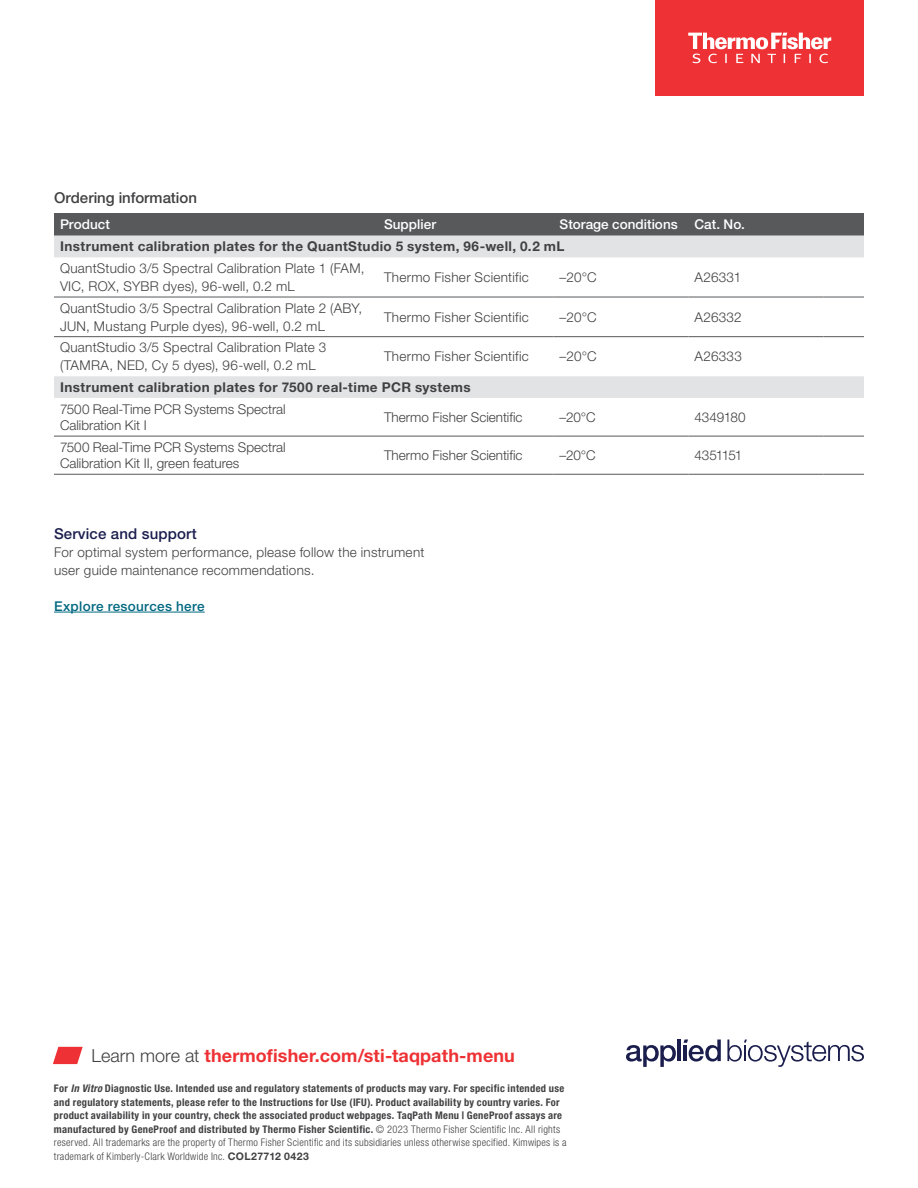
<style>
.page{position:relative;width:918px;height:1188px;background:#fff}
.page>*{position:absolute;margin:0;border:0;box-sizing:border-box;transform-origin:0 0}
.t1{font:700 18px "Helvetica Neue LTW1 G";letter-spacing:.01em;color:#ee3134}
.t2{font:500 15px "Helvetica Neue LTW1 G";color:#414042}
.t3{font:500 15px "Helvetica Neue LTW1 G";letter-spacing:.01em;color:#1b1e4d}
.t4{font:300 13.5px/18px "Helvetica Neue LTW1 G";letter-spacing:.015em;color:#414042}
.t5{font:700 13.5px "Helvetica Neue LTW1 G";letter-spacing:.03em;color:#414042}
.t6{font:500 13.5px "Helvetica Neue LTW1 G";letter-spacing:.005em;color:#fff}
.t7{font:500 13.5px "Helvetica Neue LTW1 G";letter-spacing:.025em;color:#006880}
.t8{font:300 13.5px "Helvetica Neue LTW1 G";letter-spacing:-.005em;color:#414042}
.t9{font:300 13.5px "Helvetica Neue LTW1 G";letter-spacing:-.07em;color:#414042}
.t10{font:700 condensed 10.5px/13.5px "Helvetica Neue LTW1 G";letter-spacing:.03em;color:#414042}
.s1{font-weight:300;color:#414042}
.s2{font-style:italic}
.s3{font-weight:300}
.s4{font-stretch:normal}
</style>
<div class="page">
<svg style="left:53px;top:1047px;width:30px;height:17px"></svg>
<hr style="left:54px;top:612px;width:151px;height:1px;background:#006880">
<div style="left:54px;top:213px;width:810px;height:23px;background:#58595b"></div>
<svg style="left:54px;top:236px;width:810px;height:162px"></svg>
<svg style="left:54px;top:435px;width:810px;height:39px"></svg>
<hr style="left:54px;top:297px;width:324px;height:1px;background:#58595b">
<hr style="left:378px;top:297px;width:176px;height:1px;background:#58595b">
<hr style="left:554px;top:297px;width:134px;height:1px;background:#58595b">
<hr style="left:688px;top:297px;width:135px;height:1px;background:#58595b">
<hr style="left:823px;top:297px;width:41px;height:1px;background:#58595b">
<hr style="left:54px;top:336px;width:324px;height:1px;background:#58595b">
<hr style="left:378px;top:336px;width:176px;height:1px;background:#58595b">
<hr style="left:554px;top:336px;width:134px;height:1px;background:#58595b">
<hr style="left:688px;top:336px;width:135px;height:1px;background:#58595b">
<hr style="left:823px;top:336px;width:41px;height:1px;background:#58595b">
<hr style="left:54px;top:474px;width:324px;height:1px;background:#58595b">
<hr style="left:378px;top:474px;width:176px;height:1px;background:#58595b">
<hr style="left:554px;top:474px;width:134px;height:1px;background:#58595b">
<hr style="left:688px;top:474px;width:135px;height:1px;background:#58595b">
<hr style="left:823px;top:474px;width:41px;height:1px;background:#58595b">
<hr style="left:54px;top:436px;width:324px;height:1px;background:#58595b">
<hr style="left:378px;top:436px;width:176px;height:1px;background:#58595b">
<hr style="left:554px;top:436px;width:134px;height:1px;background:#58595b">
<hr style="left:688px;top:436px;width:135px;height:1px;background:#58595b">
<hr style="left:823px;top:436px;width:41px;height:1px;background:#58595b">
<div style="left:656px;top:0;width:208px;height:96px;background:#ee3134"></div>
<svg style="left:688px;top:33px;width:143px;height:30px"></svg>
<svg style="left:727px;top:1040px;width:137px;height:27px"></svg>
<svg style="left:626px;top:1045px;width:50px;height:22px"></svg>
<hr style="left:677px;top:1040px;width:4px;height:21px;background:#1b1e4d">
<svg style="left:684px;top:1040px;width:37px;height:22px"></svg>
<p class="t2" style="left:54px;top:188px;width:145px">Ordering information</p>
<p class="t6" style="left:60px;top:216px;width:52px">Product</p>
<p class="t6" style="left:384px;top:216px;width:54px">Supplier</p>
<p class="t6" style="left:560px;top:216px;width:187px">Storage conditions Cat. No.</p>
<p class="t5" style="left:60px;top:238px;width:506px">Instrument calibration plates for the QuantStudio 5 system, 96-well, 0.2 mL</p>
<p class="t4" style="left:60px;top:259px;width:306px">QuantStudio 3/5 Spectral Calibration Plate 1 (FAM,<br>VIC, ROX, SYBR dyes), 96-well, 0.2 mL</p>
<p class="t4" style="left:384px;top:268px;width:146px">Thermo Fisher Scientific</p>
<p class="t4" style="left:560px;top:268px;width:39px">–20°C</p>
<p class="t4" style="left:695px;top:268px;width:48px">A26331</p>
<p class="t4" style="left:60px;top:299px;width:304px">QuantStudio 3/5 Spectral Calibration Plate 2 (ABY,<br>JUN, Mustang Purple dyes), 96-well, 0.2 mL</p>
<p class="t4" style="left:384px;top:308px;width:146px">Thermo Fisher Scientific</p>
<p class="t4" style="left:560px;top:308px;width:39px">–20°C</p>
<p class="t4" style="left:695px;top:308px;width:49px">A26332</p>
<p class="t4" style="left:60px;top:338px;width:268px">QuantStudio 3/5 Spectral Calibration Plate 3 (TAMRA, NED, Cy 5 dyes), 96-well, 0.2 mL</p>
<p class="t4" style="left:384px;top:347px;width:146px">Thermo Fisher Scientific</p>
<p class="t4" style="left:560px;top:347px;width:39px">–20°C</p>
<p class="t4" style="left:695px;top:347px;width:49px">A26333</p>
<p class="t5" style="left:60px;top:379px;width:412px">Instrument calibration plates for 7500 real-time PCR systems</p>
<p class="t4" style="left:60px;top:400px;width:227px;line-height:16.5px">7500 Real-Time PCR Systems Spectral<br>Calibration Kit I</p>
<p class="t4" style="left:384px;top:408px;width:140px">Thermo Fisher Scientific</p>
<p class="t4" style="left:560px;top:408px;width:38px">–20°C</p>
<p class="t8" style="left:695px;top:409px;width:53px">4349180</p>
<p class="t4" style="left:60px;top:439px;width:227px;line-height:16.5px">7500 Real-Time PCR Systems Spectral<br>Calibration Kit II, green features</p>
<p class="t4" style="left:384px;top:446px;width:140px">Thermo Fisher Scientific</p>
<p class="t4" style="left:560px;top:446px;width:38px">–20°C</p>
<p class="t9" style="left:695px;top:447px;width:49px">4351151</p>
<p class="t3" style="left:54px;top:524px;width:144px">Service and support</p>
<p class="t4" style="left:54px;top:543px;width:372px">For optimal system performance, please follow the instrument user guide maintenance recommendations.</p>
<p class="t7" style="left:54px;top:598px;width:152px">Explore resources here</p>
<h1 class="t1" style="left:92px;top:1044px;width:425px"><span class="s1">Learn more at</span> thermofisher.com/sti-taqpath-menu</h1>
<p class="t10" style="left:54px;top:1082px;width:514px">For <span class="s2">In Vitro</span> Diagnostic Use. Intended use and regulatory statements of products may vary. For specific intended use and regulatory statements, please refer to the Instructions for Use (IFU). Product availability by country varies. For product availability in your country, check the associated product webpages. TaqPath Menu | GeneProof assays are manufactured by GeneProof and distributed by Thermo Fisher Scientific. <span class="s3">© 2023 Thermo Fisher Scientific Inc. All rights reserved. All trademarks are the property of Thermo Fisher Scientific and its subsidiaries unless otherwise specified. Kimwipes is a trademark of Kimberly-Clark Worldwide Inc.</span> <span class="s4">COL27712 0423</span></p>
</div>
